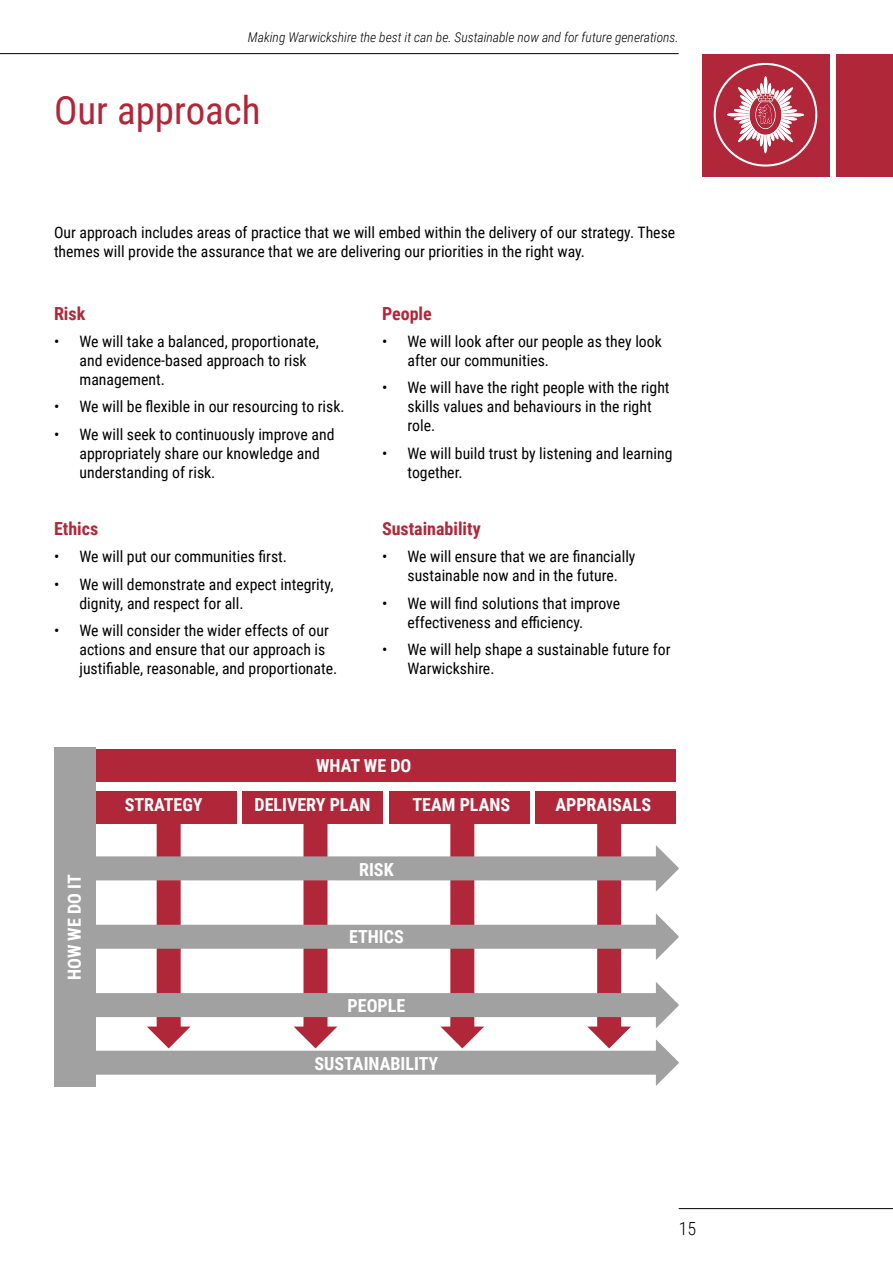
<style>
.page{position:relative;width:893px;height:1263px;background:#fff}
.page>*{position:absolute;margin:0;border:0;box-sizing:border-box;transform-origin:0 0}
.t1{font:39px "Roboto Condensed";color:#b1273a}
.t2{font:700 18px "Roboto Condensed";color:#fff}
.t3{font:700 18px "Roboto Condensed";color:#b1273a}
.t4{font:300 18px "Roboto Condensed";color:#000}
.t5{font:15.75px/18.9px "Roboto Condensed";color:#000}
.t6{font:italic 300 13.5px "Roboto Condensed";color:#000}
</style>
<div class="page">
<div style="left:837px;top:54px;width:56px;height:122px;background:#b1273a"></div>
<div style="left:703px;top:54px;width:127px;height:122px;background:#b1273a"></div>
<svg style="left:709px;top:59px;width:113px;height:112px"></svg>
<div style="left:714px;top:63px;width:103px;height:104px;border:2px solid #fff;border-radius:50%"></div>
<svg style="left:727px;top:76px;width:77px;height:77px"></svg>
<hr style="left:679px;top:1208px;width:214px;height:1px;background:#000">
<hr style="left:0;top:53px;width:679px;height:1px;background:#000">
<div style="left:157px;top:819px;width:24px;height:210px;background:#b1273a"></div>
<svg style="left:147px;top:1026px;width:44px;height:22px"></svg>
<div style="left:303px;top:819px;width:24px;height:210px;background:#b1273a"></div>
<svg style="left:294px;top:1026px;width:43px;height:22px"></svg>
<div style="left:450px;top:819px;width:24px;height:210px;background:#b1273a"></div>
<svg style="left:440px;top:1026px;width:44px;height:22px"></svg>
<div style="left:597px;top:819px;width:24px;height:210px;background:#b1273a"></div>
<svg style="left:587px;top:1026px;width:44px;height:22px"></svg>
<div style="left:96px;top:749px;width:580px;height:32px;background:#b1273a"></div>
<div style="left:96px;top:791px;width:140px;height:32px;background:#b1273a"></div>
<div style="left:242px;top:791px;width:141px;height:32px;background:#b1273a"></div>
<div style="left:389px;top:791px;width:141px;height:32px;background:#b1273a"></div>
<div style="left:535px;top:791px;width:141px;height:32px;background:#b1273a"></div>
<div style="left:96px;top:856px;width:563px;height:24px;background:#a1a1a1"></div>
<svg style="left:656px;top:845px;width:23px;height:47px"></svg>
<div style="left:96px;top:925px;width:563px;height:24px;background:#a1a1a1"></div>
<svg style="left:656px;top:913px;width:23px;height:47px"></svg>
<div style="left:96px;top:993px;width:563px;height:24px;background:#a1a1a1"></div>
<svg style="left:656px;top:982px;width:23px;height:46px"></svg>
<div style="left:96px;top:1051px;width:563px;height:24px;background:#a1a1a1"></div>
<svg style="left:656px;top:1039px;width:23px;height:47px"></svg>
<div style="left:54px;top:747px;width:42px;height:340px;background:#a1a1a1"></div>
<p class="t6" style="left:248px;top:28px;width:432px">Making Warwickshire the best it can be. Sustainable now and for future generations.</p>
<h1 class="t1" style="left:54px;top:83px;width:208px">Our approach</h1>
<p class="t5" style="left:54px;top:223px;width:623px">Our approach includes areas of practice that we will embed within the delivery of our strategy. These themes will provide the assurance that we are delivering our priorities in the right way.</p>
<p class="t3" style="left:54px;top:301px;width:33px">Risk</p>
<p class="t5" style="left:79px;top:331px;width:241px;text-indent:-25px">• We will take a balanced, proportionate, and evidence-based approach to risk management.</p>
<p class="t5" style="left:54px;top:397px;width:292px">• We will be flexible in our resourcing to risk.</p>
<p class="t5" style="left:79px;top:424px;width:257px;text-indent:-25px">• We will seek to continuously improve and appropriately share our knowledge and understanding of risk.</p>
<p class="t3" style="left:54px;top:516px;width:46px">Ethics</p>
<p class="t5" style="left:54px;top:547px;width:235px">• We will put our communities first.</p>
<p class="t5" style="left:79px;top:574px;width:255px;text-indent:-25px">• We will demonstrate and expect integrity, dignity, and respect for all.</p>
<p class="t5" style="left:79px;top:620px;width:259px;text-indent:-25px">• We will consider the wider effects of our actions and ensure that our approach is justifiable, reasonable, and proportionate.</p>
<p class="t3" style="left:382px;top:301px;width:51px">People</p>
<p class="t5" style="left:407px;top:331px;width:256px;text-indent:-25px">• We will look after our people as they look after our communities.</p>
<p class="t5" style="left:407px;top:378px;width:264px;text-indent:-25px">• We will have the right people with the right skills values and behaviours in the right role.</p>
<p class="t5" style="left:407px;top:443px;width:266px;text-indent:-25px">• We will build trust by listening and learning together.</p>
<p class="t3" style="left:382px;top:516px;width:100px">Sustainability</p>
<p class="t5" style="left:382px;top:547px;width:255px;text-align:center">• We will ensure that we are financially sustainable now and in the future.</p>
<p class="t5" style="left:407px;top:593px;width:214px;text-indent:-25px">• We will find solutions that improve effectiveness and efficiency.</p>
<p class="t5" style="left:407px;top:639px;width:265px;text-indent:-25px">• We will help shape a sustainable future for<br>Warwickshire.</p>
<p class="t2" style="left:316px;top:753px;width:97px">WHAT WE DO</p>
<p class="t2" style="left:62px;top:980px;width:107px;rotate:-90deg">HOW WE DO IT</p>
<p class="t2" style="left:125px;top:792px;width:80px">STRATEGY</p>
<p class="t2" style="left:255px;top:792px;width:117px">DELIVERY PLAN</p>
<p class="t2" style="left:412px;top:792px;width:99px">TEAM PLANS</p>
<p class="t2" style="left:555px;top:792px;width:97px">APPRAISALS</p>
<p class="t2" style="left:359px;top:857px;width:36px">RISK</p>
<p class="t2" style="left:349px;top:924px;width:56px">ETHICS</p>
<p class="t2" style="left:348px;top:993px;width:59px">PEOPLE</p>
<p class="t2" style="left:314px;top:1051px;width:125px">SUSTAINABILITY</p>
<p class="t4" style="left:679px;top:1216px;width:19px">15</p>
</div>
